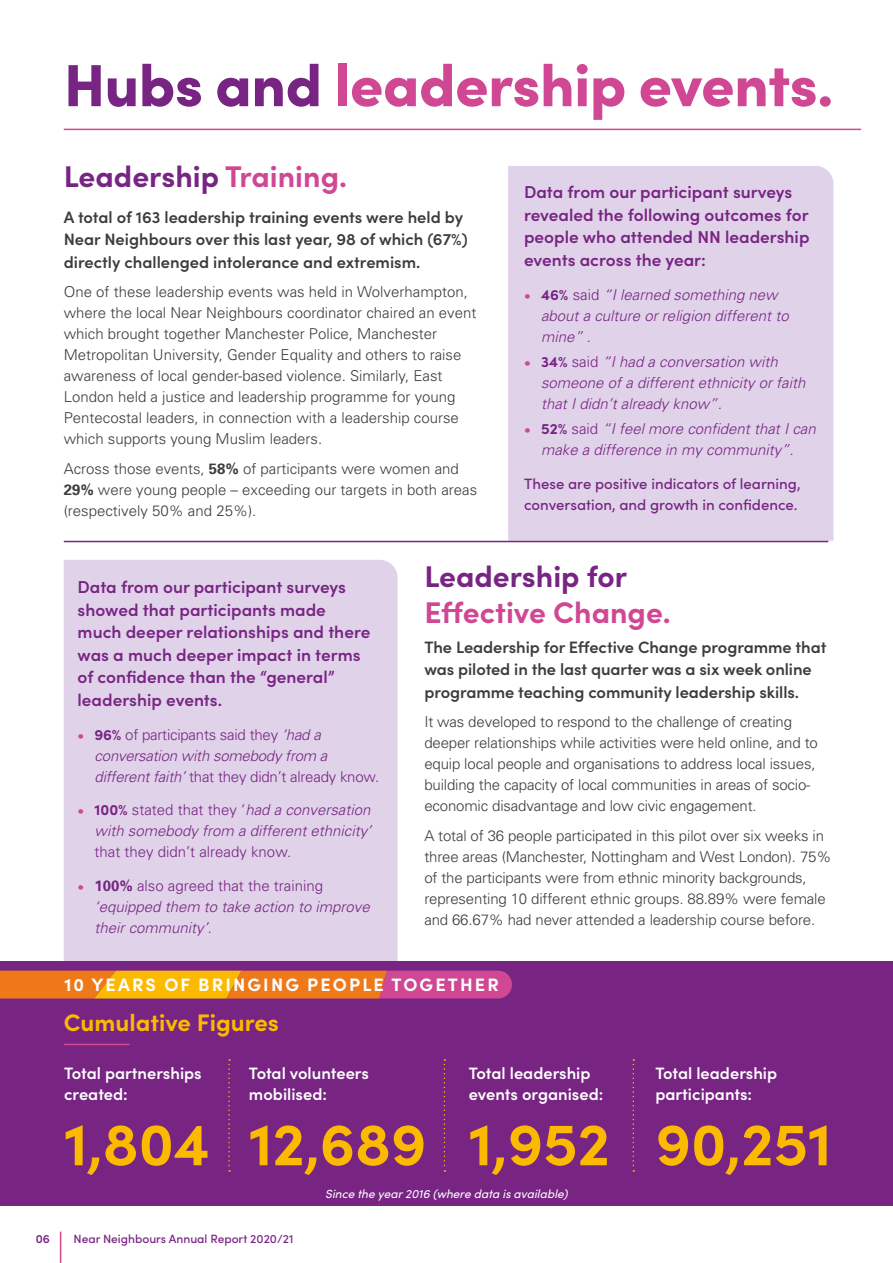
<style>
.page{position:relative;width:893px;height:1263px;background:#fff}
.page>*{position:absolute;margin:0;border:0;box-sizing:border-box;transform-origin:0 0}
.t1{font:700 60px "Sofia Pro";color:#fbba00}
.t2{font:900 59.55px "Sofia Pro";letter-spacing:-.01em;color:#d04893}
.t3{font:700 30px "Sofia Pro";color:#782483}
.t4{font:700 30px "Sofia Pro";color:#d04893}
.t5{font:700 24px "Sofia Pro";color:#fbba00}
.t6{font:700 18px "Sofia Pro";letter-spacing:.12em;color:#fff}
.t7{font:600 17.25px/22.5px "Sofia Pro";color:#782483}
.t8{font:600 16.5px/22.5px "Sofia Pro";letter-spacing:-.005em;color:#3c3c3b}
.t9{font:600 16.5px/21px "Sofia Pro";color:#fff}
.t10{font:300 15px/21px "Univers";color:#3c3c3b}
.t11{font:italic 300 15px/21px "Univers";color:#782483}
.t12{font:500 15px/21px "Sofia Pro";color:#782483}
.t13{font:300 15px "Univers";color:#782483}
.t14{font:italic 12px "Sofia Pro";color:#fff}
.t15{font:500 12px "Sofia Pro";color:#782483}
.t16{font:600 12px "Sofia Pro";color:#782483}
.s1{color:#782483}
.s2{color:#d04893}
.s3{font-weight:700}
.s4{font-family:"Sofia Pro";font-weight:700;font-style:normal;color:#d04893}
.s5{font-family:"Sofia Pro";font-weight:700;font-style:normal}
.s6{font-style:normal}
.s7{font-weight:700;font-style:normal}
</style>
<div class="page">
<div style="left:64px;top:560px;width:334px;height:401px;background:#e0d3e9"></div>
<div style="left:508px;top:166px;width:325px;height:375px;background:#e0d3e9"></div>
<hr style="left:64px;top:129px;width:797px;height:1px;background:#d04893">
<hr style="left:60px;top:1231px;width:1px;height:32px;background:#d04893">
<div style="left:0;top:961px;width:893px;height:244px;background:#782483"></div>
<hr style="left:64px;top:1044px;width:66px;height:1px;background:#d04893">
<hr style="left:64px;top:541px;width:764px;height:1px;background:#782483">
<svg style="left:228px;top:1059px;width:2px;height:113px"></svg>
<svg style="left:444px;top:1059px;width:1px;height:113px"></svg>
<svg style="left:632px;top:1059px;width:2px;height:113px"></svg>
<svg style="left:0;top:971px;width:512px;height:27px"></svg>
<h2 class="t2" style="left:64px;top:38px;width:771px"><span class="s1">Hubs and</span> leadership events.</h2>
<h3 class="t3" style="left:64px;top:154px;width:285px">Leadership <span class="s2">Training.</span></h3>
<p class="t8" style="left:64px;top:204px;width:405px">A total of 163 leadership training events were held by<br>Near Neighbours over this last year, 98 of which (67%) directly challenged intolerance and extremism.</p>
<p class="t10" style="left:64px;top:281px;width:414px">One of these leadership events was held in Wolverhampton, where the local Near Neighbours coordinator chaired an event which brought together Manchester Police, Manchester Metropolitan University, Gender Equality and others to raise awareness of local gender-based violence. Similarly, East London held a justice and leadership programme for young Pentecostal leaders, in connection with a leadership course which supports young Muslim leaders.</p>
<p class="t10" style="left:64px;top:458px;width:415px">Across those events, <span class="s3">58%</span> of participants were women and<br><span class="s3">29%</span> were young people – exceeding our targets in both areas (respectively 50% and 25%).</p>
<p class="t7" style="left:524px;top:180px;width:287px">Data from our participant surveys revealed the following outcomes for people who attended NN leadership events across the year:</p>
<p class="t11" style="left:541px;top:284px;width:249px;text-indent:-17px"><span class="s4">•</span> <span class="s5">46%</span> <span class="s6">said</span> “I learned something new about a culture or religion different to mine” <span class="s6">.</span></p>
<p class="t11" style="left:541px;top:351px;width:266px;text-indent:-17px"><span class="s4">•</span> <span class="s5">34%</span> <span class="s6">said</span> “I had a conversation with someone of a different ethnicity or faith that I didn’t already know”.</p>
<p class="t11" style="left:524px;top:418px;width:293px;text-align:center"><span class="s4">•</span> <span class="s5">52%</span> <span class="s6">said</span> “I feel more confident that I can make a difference in my community”.</p>
<p class="t12" style="left:524px;top:472px;width:278px">These are positive indicators of learning, conversation, and growth in confidence.</p>
<p class="t7" style="left:78px;top:575px;width:294px">Data from our participant surveys showed that participants made much deeper relationships and there was a much deeper impact in terms of confidence than the “general” leadership events.</p>
<p class="t11" style="left:95px;top:724px;width:286px;text-indent:-17px"><span class="s4">•</span> <span class="s5">96%</span> <span class="s6">of participants said they</span> ‘had a conversation with somebody from a different faith’ <span class="s6">that they didn’t already know.</span></p>
<p class="t11" style="left:78px;top:799px;width:295px;text-align:right"><span class="s4">•</span> <span class="s5">100%</span> <span class="s6">stated that they ‘</span>had a conversation with somebody from a different ethnicity’</p>
<p class="t13" style="left:95px;top:843px;width:198px">that they didn’t already know.</p>
<p class="t11" style="left:95px;top:875px;width:277px;text-indent:-17px"><span class="s4">•</span> <span class="s7">100%</span> <span class="s6">also agreed that the training </span>‘equipped them to take action to improve their community’<span class="s6">.</span></p>
<h3 class="t3" style="left:424px;top:553px;width:204px">Leadership for</h3>
<h3 class="t4" style="left:424px;top:589px;width:248px">Effective Change.</h3>
<p class="t8" style="left:424px;top:635px;width:404px">The Leadership for Effective Change programme that was piloted in the last quarter was a six week online programme teaching community leadership skills.</p>
<p class="t10" style="left:424px;top:712px;width:395px">It was developed to respond to the challenge of creating deeper relationships while activities were held online, and to equip local people and organisations to address local issues, building the capacity of local communities in areas of socio&shy;economic disadvantage and low civic engagement.</p>
<p class="t10" style="left:424px;top:825px;width:409px">A total of 36 people participated in this pilot over six weeks in three areas (Manchester, Nottingham and West London). 75% of the participants were from ethnic minority backgrounds, representing 10 different ethnic groups. 88.89% were female and 66.67% had never attended a leadership course before.</p>
<p class="t6" style="left:64px;top:971px;width:436px">10 YEARS OF BRINGING PEOPLE TOGETHER</p>
<h3 class="t5" style="left:64px;top:1004px;width:217px">Cumulative Figures</h3>
<p class="t9" style="left:64px;top:1062px;width:139px">Total partnerships created:</p>
<h1 class="t1" style="left:64px;top:1098px;width:147px">1,804</h1>
<p class="t9" style="left:249px;top:1062px;width:122px">Total volunteers mobilised:</p>
<h1 class="t1" style="left:249px;top:1098px;width:179px">12,689</h1>
<p class="t9" style="left:469px;top:1062px;width:136px">Total leadership events organised:</p>
<h1 class="t1" style="left:469px;top:1098px;width:143px">1,952</h1>
<p class="t16" style="left:36px;top:1230px;width:16px">06</p>
<p class="t15" style="left:74px;top:1230px;width:221px">Near Neighbours Annual Report 2020/21</p>
<p class="t14" style="left:325px;top:1185px;width:244px">Since the year 2016 (where data is available)</p>
<p class="t9" style="left:655px;top:1062px;width:123px">Total leadership participants:</p>
<h1 class="t1" style="left:655px;top:1098px;width:178px">90,251</h1>
</div>
